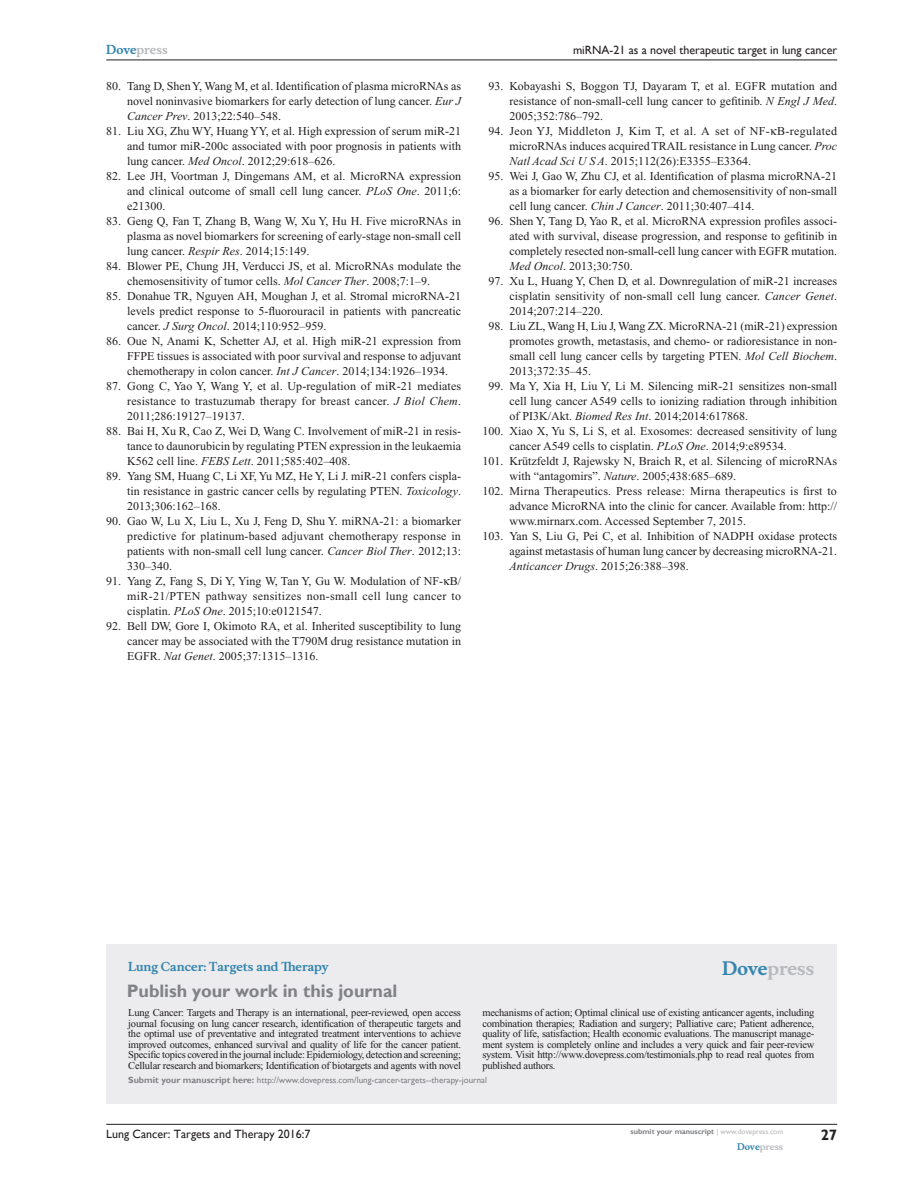
<style>
.page{position:relative;width:918px;height:1188px;background:#fff}
.page>*{position:absolute;margin:0;border:0;box-sizing:border-box;transform-origin:0 0}
.PromBx-H1{font:700 18px "Gill Sans";color:#808285}
.PromBx-Brand{font:700 18px "Musee";color:#b8b9bc}
.t1{font:700 15px "Gill Sans";color:#231f20}
.RefNL2{font:12px/15px "Times New Roman";color:#231f20;text-align:justify}
.RefNL3{font:12px/15px "Times New Roman";color:#231f20;text-align:justify}
.t2{font:12px "Gill Sans";color:#231f20}
.PromBx-JrnlName{font:700 12px "Musee";color:#3485ae}
.t3{font:700 12px "Musee";color:#b8b9bc}
.PromBx-Tx{font:10.5px/10.5px "Times New Roman";letter-spacing:-.02em;color:#231f20;text-align:justify}
.PromBx-SubmitMssWebA{font:9px "Gill Sans";color:#808285}
.t4{font:700 9px "Musee";color:#b8b9bc}
.t5{font:700 7.5px "Gill Sans";color:#808285}
.s1{color:#3485ae}
.s2{font-style:italic}
.s3{font-weight:700}
.s4{font-weight:400;color:#b8b9bc}
</style>
<div class="page">
<div style="left:106px;top:944px;width:731px;height:159px;background:#ececee"></div>
<hr style="left:106px;top:1124px;width:731px;height:1px;background:#231f20">
<hr style="left:106px;top:60px;width:731px;height:1px;background:#231f20">
<p class="t3" style="left:106px;top:43px;width:63px"><span class="s1">Dove</span>press</p>
<p class="RefNL2" style="left:127px;top:79px;width:335px;text-indent:-21px">80. Tang D, Shen Y, Wang M, et al. Identification of plasma microRNAs as novel noninvasive biomarkers for early detection of lung cancer. <span class="s2">Eur J Cancer Prev</span>. 2013;22:540–548.</p>
<p class="RefNL2" style="left:127px;top:124px;width:335px;text-indent:-21px">81. Liu XG, Zhu WY, Huang YY, et al. High expression of serum miR-21 and tumor miR-200c associated with poor prognosis in patients with lung cancer. <span class="s2">Med Oncol</span>. 2012;29:618–626.</p>
<p class="RefNL2" style="left:127px;top:169px;width:335px;text-indent:-21px">82. Lee JH, Voortman J, Dingemans AM, et al. MicroRNA expression and clinical outcome of small cell lung cancer. <span class="s2">PLoS One</span>. 2011;6: e21300.</p>
<p class="RefNL2" style="left:127px;top:214px;width:335px;text-indent:-21px">83. Geng Q, Fan T, Zhang B, Wang W, Xu Y, Hu H. Five microRNAs in plasma as novel biomarkers for screening of early-stage non-small cell lung cancer. <span class="s2">Respir Res</span>. 2014;15:149.</p>
<p class="RefNL2" style="left:127px;top:259px;width:335px;text-indent:-21px">84. Blower PE, Chung JH, Verducci JS, et al. MicroRNAs modulate the chemosensitivity of tumor cells. <span class="s2">Mol Cancer Ther</span>. 2008;7:1–9.</p>
<p class="RefNL2" style="left:127px;top:289px;width:335px;text-indent:-21px">85. Donahue TR, Nguyen AH, Moughan J, et al. Stromal microRNA-21 levels predict response to 5-fluorouracil in patients with pancreatic cancer. <span class="s2">J Surg Oncol</span>. 2014;110:952–959.</p>
<p class="RefNL2" style="left:127px;top:334px;width:335px;text-indent:-21px">86. Oue N, Anami K, Schetter AJ, et al. High miR-21 expression from FFPE tissues is associated with poor survival and response to adjuvant chemotherapy in colon cancer. <span class="s2">Int J Cancer</span>. 2014;134:1926–1934.</p>
<p class="RefNL2" style="left:127px;top:379px;width:335px;text-indent:-21px">87. Gong C, Yao Y, Wang Y, et al. Up-regulation of miR-21 mediates resistance to trastuzumab therapy for breast cancer. <span class="s2">J Biol Chem</span>.<br>2011;286:19127–19137.</p>
<p class="RefNL2" style="left:127px;top:424px;width:335px;text-indent:-21px">88. Bai H, Xu R, Cao Z, Wei D, Wang C. Involvement of miR-21 in resis&shy;tance to daunorubicin by regulating PTEN expression in the leukaemia K562 cell line. <span class="s2">FEBS Lett</span>. 2011;585:402–408.</p>
<p class="RefNL2" style="left:127px;top:469px;width:335px;text-indent:-21px">89. Yang SM, Huang C, Li XF, Yu MZ, He Y, Li J. miR-21 confers cispla&shy;tin resistance in gastric cancer cells by regulating PTEN. <span class="s2">Toxicology</span>.<br>2013;306:162–168.</p>
<p class="RefNL2" style="left:127px;top:514px;width:335px;text-indent:-21px">90. Gao W, Lu X, Liu L, Xu J, Feng D, Shu Y. miRNA-21: a biomarker predictive for platinum-based adjuvant chemotherapy response in patients with non-small cell lung cancer. <span class="s2">Cancer Biol Ther</span>. 2012;13:<br>330–340.</p>
<p class="RefNL2" style="left:127px;top:574px;width:335px;text-indent:-21px">91. Yang Z, Fang S, Di Y, Ying W, Tan Y, Gu W. Modulation of NF- B/ miR-21/PTEN pathway sensitizes non-small cell lung cancer to cisplatin. <span class="s2">PLoS One</span>. 2015;10:e0121547.</p>
<p class="RefNL2" style="left:127px;top:619px;width:335px;text-indent:-21px">92. Bell DW, Gore I, Okimoto RA, et al. Inherited susceptibility to lung cancer may be associated with the T790M drug resistance mutation in EGFR. <span class="s2">Nat Genet</span>. 2005;37:1315–1316.</p>
<p class="t2" style="left:573px;top:43px;width:266px">miRNA-21 as a novel therapeutic target in lung cancer</p>
<p class="RefNL3" style="left:509px;top:79px;width:329px;text-indent:-21px">93. Kobayashi S, Boggon TJ, Dayaram T, et al. EGFR mutation and resistance of non-small-cell lung cancer to gefitinib. <span class="s2">N Engl J Med</span>.<br>2005;352:786–792.</p>
<p class="RefNL3" style="left:509px;top:124px;width:329px;text-indent:-21px">94. Jeon YJ, Middleton J, Kim T, et al. A set of NF- B-regulated microRNAs induces acquired TRAIL resistance in Lung cancer. <span class="s2">Proc Natl Acad Sci U S A</span>. 2015;112(26):E3355–E3364.</p>
<p class="RefNL3" style="left:509px;top:169px;width:329px;text-indent:-21px">95. Wei J, Gao W, Zhu CJ, et al. Identification of plasma microRNA-21 as a biomarker for early detection and chemosensitivity of non-small cell lung cancer. <span class="s2">Chin J Cancer</span>. 2011;30:407–414.</p>
<p class="RefNL3" style="left:509px;top:214px;width:329px;text-indent:-21px">96. Shen Y, Tang D, Yao R, et al. MicroRNA expression profiles associ&shy;ated with survival, disease progression, and response to gefitinib in completely resected non-small-cell lung cancer with EGFR mutation.<br><span class="s2">Med Oncol</span>. 2013;30:750.</p>
<p class="RefNL3" style="left:509px;top:274px;width:329px;text-indent:-21px">97. Xu L, Huang Y, Chen D, et al. Downregulation of miR-21 increases cisplatin sensitivity of non-small cell lung cancer. <span class="s2">Cancer Genet</span>.<br>2014;207:214–220.</p>
<p class="RefNL3" style="left:509px;top:319px;width:330px;text-indent:-21px">98. Liu ZL, Wang H, Liu J, Wang ZX. MicroRNA-21 (miR-21) expression promotes growth, metastasis, and chemo- or radioresistance in non&shy;small cell lung cancer cells by targeting PTEN. <span class="s2">Mol Cell Biochem</span>.<br>2013;372:35–45.</p>
<p class="RefNL3" style="left:509px;top:379px;width:329px;text-indent:-21px">99. Ma Y, Xia H, Liu Y, Li M. Silencing miR-21 sensitizes non-small cell lung cancer A549 cells to ionizing radiation through inhibition of PI3K/Akt. <span class="s2">Biomed Res Int</span>. 2014;2014:617868.</p>
<p class="RefNL3" style="left:509px;top:424px;width:329px;text-indent:-27px">100. Xiao X, Yu S, Li S, et al. Exosomes: decreased sensitivity of lung cancer A549 cells to cisplatin. <span class="s2">PLoS One</span>. 2014;9:e89534.</p>
<p class="RefNL3" style="left:509px;top:454px;width:329px;text-indent:-27px">101. Krützfeldt J, Rajewsky N, Braich R, et al. Silencing of microRNAs with “antagomirs”. <span class="s2">Nature</span>. 2005;438:685–689.</p>
<p class="RefNL3" style="left:509px;top:484px;width:329px;text-indent:-27px">102. Mirna Therapeutics. Press release: Mirna therapeutics is first to advance MicroRNA into the clinic for cancer. Available from: http:// www.mirnarx.com. Accessed September 7, 2015.</p>
<p class="RefNL3" style="left:509px;top:529px;width:329px;text-indent:-27px">103. Yan S, Liu G, Pei C, et al. Inhibition of NADPH oxidase protects against metastasis of human lung cancer by decreasing microRNA-21.<br><span class="s2">Anticancer Drugs</span>. 2015;26:388–398.</p>
<p class="PromBx-JrnlName" style="left:128px;top:959px;width:202px">Lung Cancer: Targets and Therapy</p>
<p class="PromBx-H1" style="left:127px;top:980px;width:272px">Publish your work in this journal</p>
<p class="PromBx-Tx" style="left:128px;top:1007px;width:334px">Lung Cancer: Targets and Therapy is an international, peer-reviewed, open access journal focusing on lung cancer research, identification of therapeutic targets and the optimal use of preventative and integrated treatment interventions to achieve improved outcomes, enhanced survival and quality of life for the cancer patient.<br>Specific topics covered in the journal include: Epidemiology, detection and screening; Cellular research and biomarkers; Identification of biotargets and agents with novel</p>
<p class="PromBx-Tx" style="left:482px;top:1007px;width:333px">mechanisms of action; Optimal clinical use of existing anticancer agents, including combination therapies; Radiation and surgery; Palliative care; Patient adherence, quality of life, satisfaction; Health economic evaluations. The manuscript manage&shy;ment system is completely online and includes a very quick and fair peer-review system. Visit http://www.dovepress.com/testimonials.php to read real quotes from published authors.</p>
<p class="PromBx-SubmitMssWebA" style="left:128px;top:1075px;width:360px"><span class="s3">Submit your manuscript here:</span> http://www.dovepress.com/lung-cancer-targets--therapy-journal</p>
<p class="PromBx-Brand" style="left:722px;top:958px;width:94px"><span class="s1">Dove</span>press</p>
<p class="t2" style="left:106px;top:1127px;width:206px">Lung Cancer: Targets and Therapy 2016:7</p>
<p class="t5" style="left:631px;top:1127px;width:154px">submit your manuscript <span class="s4">| www.dovepress.com</span></p>
<p class="t4" style="left:737px;top:1141px;width:48px"><span class="s1">Dove</span>press</p>
<p class="t1" style="left:821px;top:1126px;width:18px">27</p>
</div>
